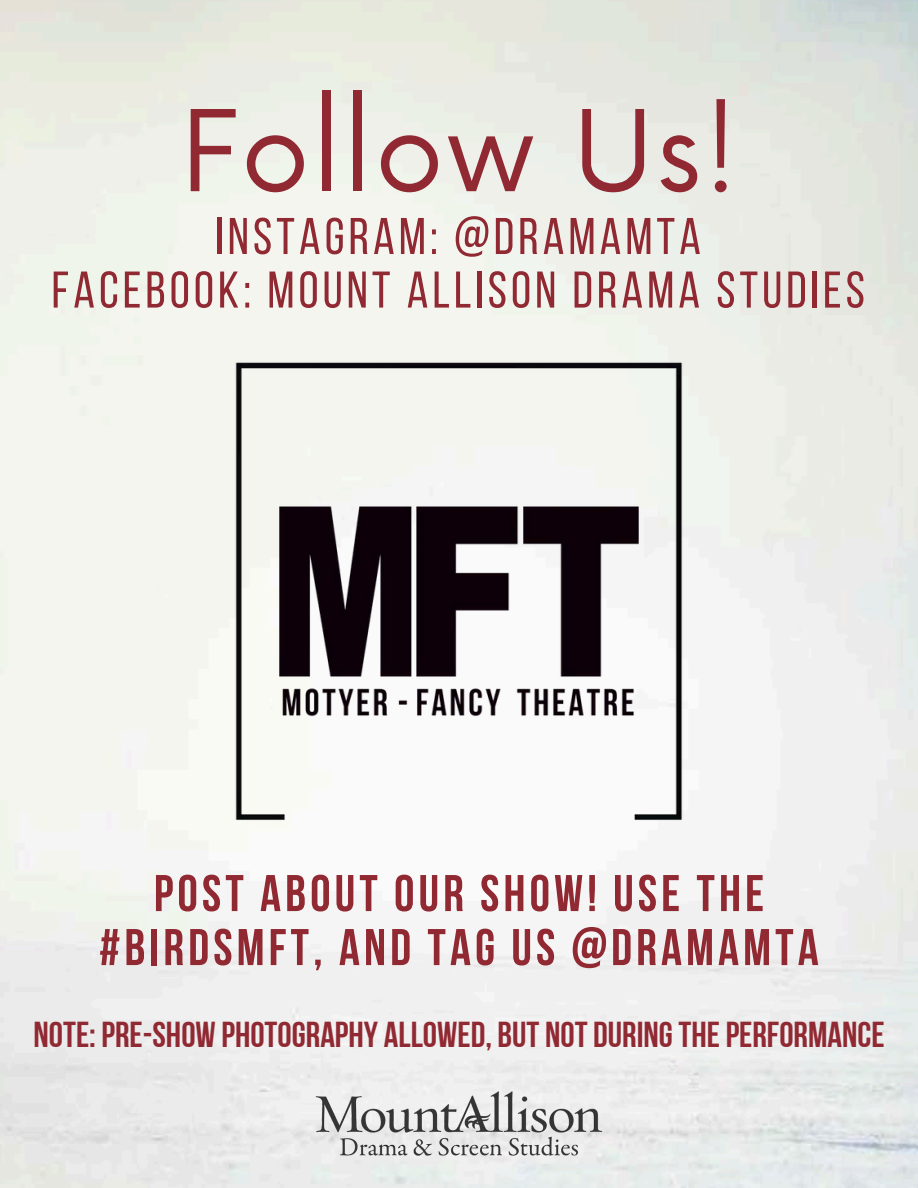
<style>
.page{position:relative;width:918px;height:1188px;background:#fff}
.page>*{position:absolute;margin:0;border:0;box-sizing:border-box;transform-origin:0 0}
.t1{font:109.65px "Now";letter-spacing:.025em;color:#912933}
.t2{font:51.45px/53.6px "Bebas Neue";letter-spacing:.08em;color:#912933;text-align:center}
.t3{font:51.45px/54px "Bebas Neue Cyrillic";letter-spacing:.08em;color:#912933;text-align:center}
.t4{font:36px "Bebas Neue Cyrillic";color:#912933}
</style>
<div class="page">
<img style="left:66px;top:199px;width:785px;height:785px">
<img style="left:295px;top:1059px;width:328px;height:129px">
<h1 class="t1" style="left:180px;top:90px;width:559px">Follow Us!</h1>
<h1 class="t2" style="left:52px;top:214px;width:815px">INSTAGRAM: @DRAMAMTA<br>FACEBOOK: MOUNT ALLISON DRAMA STUDIES</h1>
<p class="t3" style="left:99px;top:871px;width:721px">POST ABOUT OUR SHOW! USE THE #BIRDSMFT, AND TAG US @DRAMAMTA</p>
<h1 class="t4" style="left:33px;top:1020px;width:853px">NOTE: PRE-SHOW PHOTOGRAPHY ALLOWED, BUT NOT DURING THE PERFORMANCE</h1>
</div>
